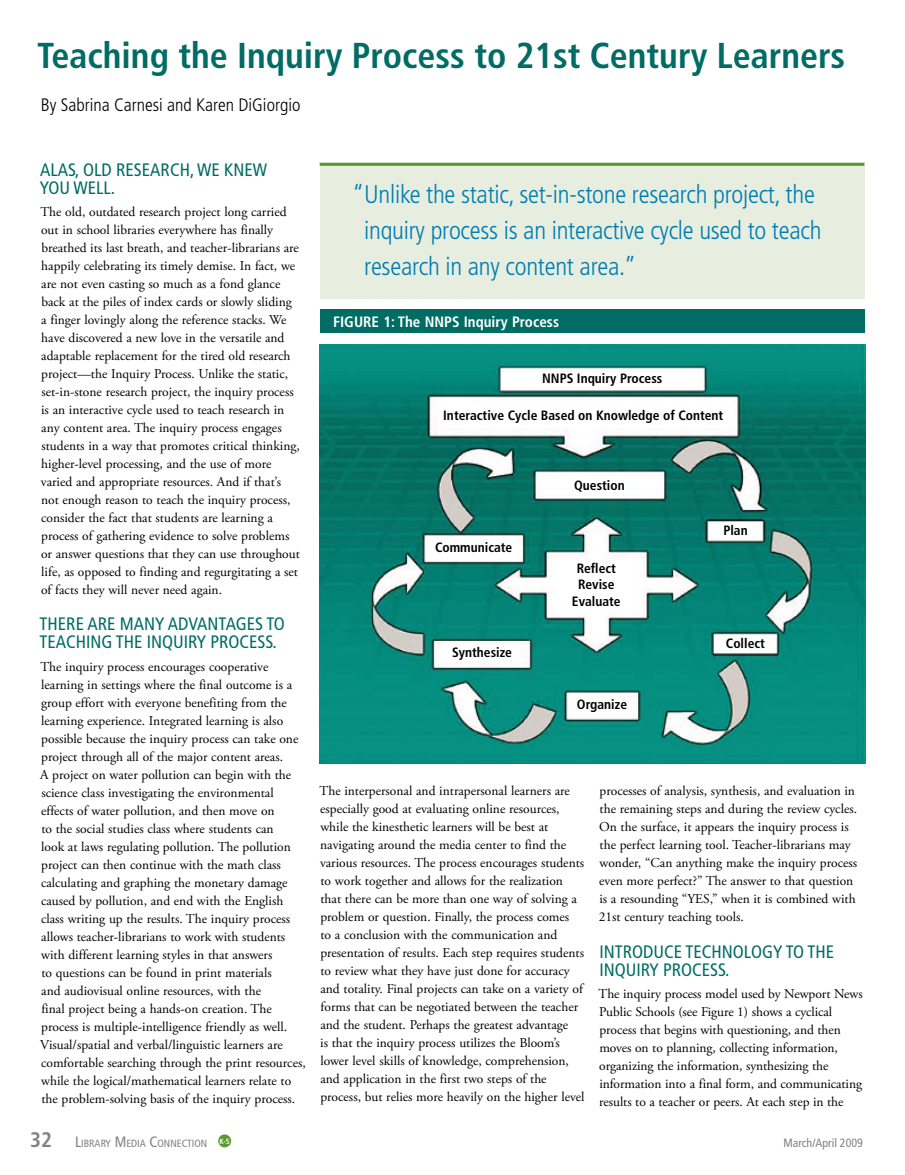
<style>
.page{position:relative;width:905px;height:1175px;background:#fff}
.page>*{position:absolute;margin:0;border:0;box-sizing:border-box;transform-origin:0 0}
.t1{font:700 condensed 36px "Frutiger";color:#006c64}
.t2{font:300 condensed 25.5px/36px "Frutiger";letter-spacing:-.01em;color:#007db1}
.t3{font:condensed 18px "Frutiger";color:#006c64}
.t4{font:300 condensed 18px "Frutiger";color:#000}
.t5{font:700 condensed 15px "Frutiger";color:#fff}
.t6{font:13.5px/18px "Adobe Garamond Pro";color:#000}
.t7{font:700 condensed 13.5px/16.5px "Frutiger";color:#000;text-align:center}
.t8{font:condensed 12px "Frutiger";color:#808285}
.t9{font:condensed 10.5px "Frutiger";color:#808285}
.s1{font-weight:700;font-size:21px}
.s2{font-size:15px}
</style>
<div class="page">
<div style="left:218px;top:1134px;width:13px;height:13px;background:#5d9732;border-radius:50%"></div>
<div style="left:320px;top:162px;width:544px;height:136px;background:#e7eee0"></div>
<hr style="left:320px;top:163px;width:544px;height:3px;background:#5d9732">
<img style="left:320px;top:345px;width:545px;height:418px">
<div style="left:320px;top:309px;width:544px;height:24px;background:#006c64"></div>
<h1 class="t1" style="left:37px;top:34px;width:809px">Teaching the Inquiry Process to 21st Century Learners</h1>
<h3 class="t4" style="left:41px;top:95px;width:261px">By Sabrina Carnesi and Karen DiGiorgio</h3>
<h3 class="t3" style="left:40px;top:159px;width:86px">ALAS, OLD RESEARCH</h3>
<h3 class="t3" style="left:190px;top:159px;width:66px">, WE KNEW</h3>
<h3 class="t3" style="left:40px;top:177px;width:44px">YOU WELL</h3>
<h3 class="t3" style="left:111px;top:177px;width:6px">.</h3>
<p class="t6" style="left:40px;top:203px;width:261px">The old, outdated research project long carried out in school libraries everywhere has finally breathed its last breath, and teacher-librarians are happily celebrating its timely demise. In fact, we are not even casting so much as a fond glance back at the piles of index cards or slowly sliding<br>a finger lovingly along the reference stacks. We have discovered a new love in the versatile and adaptable replacement for the tired old research project—the Inquiry Process. Unlike the static, set-in-stone research project, the inquiry process is an interactive cycle used to teach research in any content area. The inquiry process engages students in a way that promotes critical thinking, higher-level processing, and the use of more varied and appropriate resources. And if that’s not enough reason to teach the inquiry process, consider the fact that students are learning a process of gathering evidence to solve problems or answer questions that they can use throughout life, as opposed to finding and regurgitating a set of facts they will never need again.</p>
<h3 class="t3" style="left:40px;top:613px;width:18px">THERE</h3>
<h3 class="t3" style="left:87px;top:613px;width:10px">ARE</h3>
<h3 class="t3" style="left:120px;top:613px;width:109px">MANY ADVANTAGES</h3>
<h3 class="t3" style="left:266px;top:613px;width:20px">TO</h3>
<h3 class="t3" style="left:40px;top:631px;width:10px">TEACHI</h3>
<h3 class="t3" style="left:90px;top:631px;width:159px">NG THE INQUIRY PROCESS</h3>
<h3 class="t3" style="left:272px;top:631px;width:6px">.</h3>
<p class="t6" style="left:40px;top:658px;width:267px">The inquiry process encourages cooperative learning in settings where the final outcome is a group effort with everyone benefiting from the learning experience. Integrated learning is also possible because the inquiry process can take one project through all of the major content areas.<br>A project on water pollution can begin with the science class investigating the environmental effects of water pollution, and then move on<br>to the social studies class where students can<br>look at laws regulating pollution. The pollution project can then continue with the math class calculating and graphing the monetary damage caused by pollution, and end with the English class writing up the results. The inquiry process allows teacher-librarians to work with students with different learning styles in that answers<br>to questions can be found in print materials<br>and audiovisual online resources, with the<br>final project being a hands-on creation. The process is multiple-intelligence friendly as well.<br>Visual/spatial and verbal/linguistic learners are comfortable searching through the print resources, while the logical/mathematical learners relate to the problem-solving basis of the inquiry process.</p>
<h2 class="t2" style="left:364px;top:177px;width:459px;text-indent:-12px">“ U nlike the static, set-in-stone research project, the inquiry process is an interactive cycle used to teach research in any content area.”</h2>
<p class="t5" style="left:333px;top:312px;width:30px">FIGURE</p>
<p class="t5" style="left:383px;top:312px;width:177px">1: The NNPS Inquiry Process</p>
<p class="t7" style="left:542px;top:370px;width:122px">NNPS Inquiry Process</p>
<p class="t7" style="left:443px;top:407px;width:282px">Interactive Cycle Based on Knowledge of Content</p>
<p class="t7" style="left:435px;top:539px;width:79px">Communicate</p>
<p class="t7" style="left:452px;top:644px;width:61px">Synthesize</p>
<p class="t7" style="left:574px;top:477px;width:52px">Question</p>
<p class="t7" style="left:572px;top:559px;width:50px">Reflect<br>Revise<br>Evaluate</p>
<p class="t7" style="left:577px;top:696px;width:52px">Organize</p>
<p class="t7" style="left:723px;top:522px;width:26px">Plan</p>
<p class="t7" style="left:725px;top:635px;width:41px">Collect</p>
<p class="t6" style="left:319px;top:782px;width:266px">The interpersonal and intrapersonal learners are especially good at evaluating online resources, while the kinesthetic learners will be best at navigating around the media center to find the various resources. The process encourages students to work together and allows for the realization that there can be more than one way of solving a problem or question. Finally, the process comes<br>to a conclusion with the communication and presentation of results. Each step requires students to review what they have just done for accuracy and totality. Final projects can take on a variety of forms that can be negotiated between the teacher and the student. Perhaps the greatest advantage<br>is that the inquiry process utilizes the Bloom’s lower level skills of knowledge, comprehension, and application in the first two steps of the process, but relies more heavily on the higher level</p>
<p class="t6" style="left:598px;top:782px;width:260px">processes of analysis, synthesis, and evaluation in the remaining steps and during the review cycles.<br>On the surface, it appears the inquiry process is the perfect learning tool. Teacher-librarians may wonder, “Can anything make the inquiry process even more perfect?” The answer to that question is a resounding “YES,” when it is combined with 21st century teaching tools.</p>
<h3 class="t3" style="left:599px;top:941px;width:96px">INTRODUCE TECH</h3>
<h3 class="t3" style="left:721px;top:941px;width:96px">NOLOGY TO THE</h3>
<h3 class="t3" style="left:599px;top:959px;width:102px">INQUIRY PROCESS</h3>
<h3 class="t3" style="left:725px;top:959px;width:6px">.</h3>
<p class="t6" style="left:598px;top:985px;width:266px">The inquiry process model used by Newport News Public Schools (see Figure 1) shows a cyclical process that begins with questioning, and then moves on to planning, collecting information, organizing the information, synthesizing the information into a final form, and communicating results to a teacher or peers. At each step in the</p>
<p class="t9" style="left:30px;top:1137px;width:201px"><span class="s1">32</span> <span class="s2">L</span>IBRARY <span class="s2">M</span>EDIA <span class="s2">C</span>ONNECTION <sup>K-5</sup></p>
<p class="t8" style="left:783px;top:1136px;width:81px">MARCH/APRIL 2009</p>
</div>
